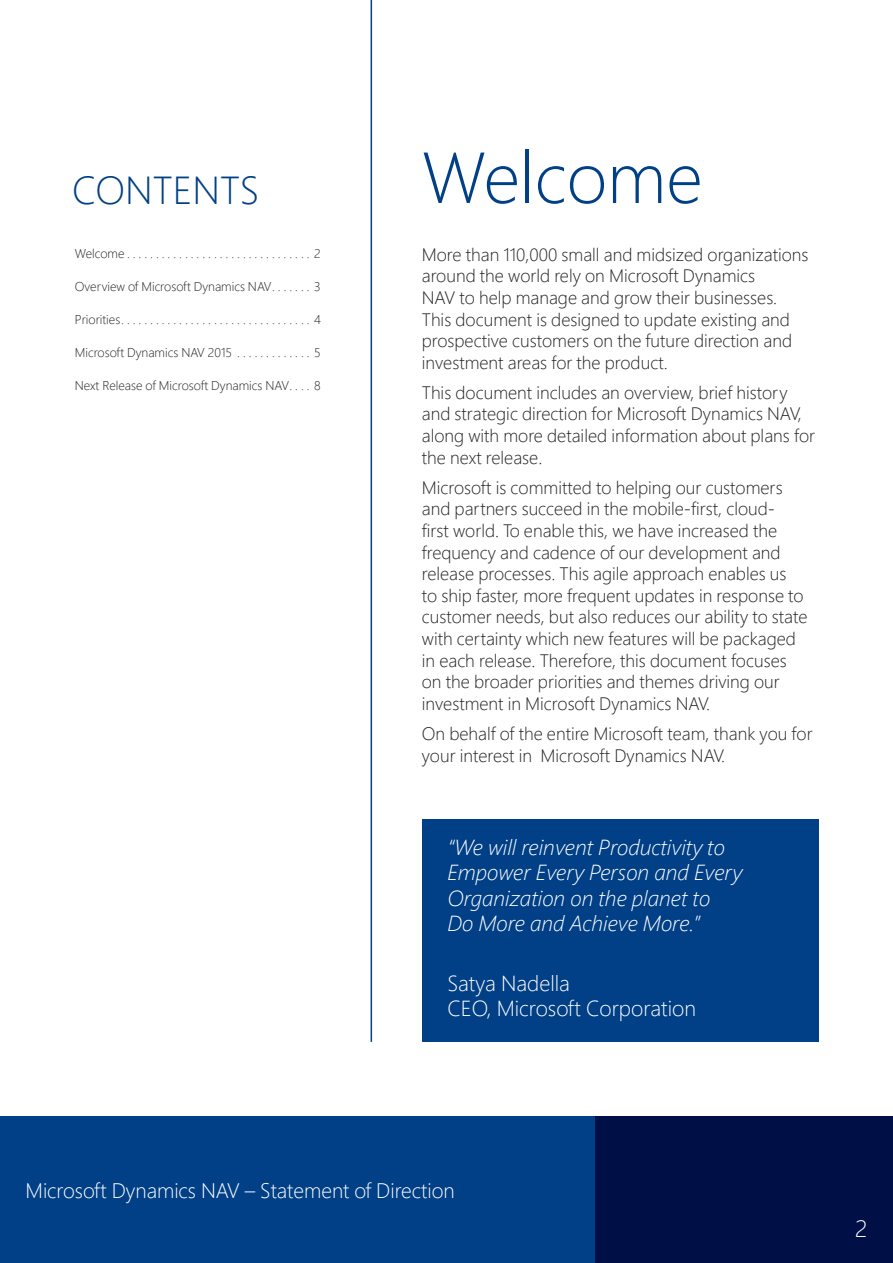
<style>
.page{position:relative;width:893px;height:1263px;background:#fff}
.page>*{position:absolute;margin:0;border:0;box-sizing:border-box;transform-origin:0 0}
.Headline_Mark{font:300 72px "Segoe Pro";color:#014086}
.Headline_Mark-2{font:300 39px "Segoe Pro";color:#014086}
.Headline_Mark-3{font:300 24px "Segoe Pro";color:#fff}
.Headline_Mark-4{font:italic 300 21.75px/25.5px "Segoe Pro";color:#fff}
.Headline_Mark-5{font:300 21.75px/25.5px "Segoe Pro";color:#fff}
.Headline_Mark-6{font:300 21px "Segoe Pro";color:#fff}
.Headline_Mark-7{font:300 18px/21.6px "Segoe Pro";color:#231f20}
.Headline_Mark-8{font:300 12.75px "Segoe Pro";color:#231f20}
</style>
<div class="page">
<div style="left:422px;top:813px;width:397px;height:229px;background:#014086"></div>
<div style="left:0;top:1116px;width:893px;height:147px;background:#014086"></div>
<div style="left:595px;top:1116px;width:298px;height:147px;background:#001046"></div>
<hr style="left:371px;top:0;width:1px;height:1042px;background:#014086">
<div style="left:422px;top:149px;width:397px;height:670px;background:#fff"></div>
<p class="Headline_Mark-2" style="left:72px;top:163px;width:189px">CONTENTS</p>
<p class="Headline_Mark-8" style="left:75px;top:245px;width:247px">Welcome . . . . . . . . . . . . . . . . . . . . . . . . . . . . . . . . 2</p>
<p class="Headline_Mark-8" style="left:75px;top:278px;width:247px">Overview of Microsoft Dynamics NAV . . . . . . . 3</p>
<p class="Headline_Mark-8" style="left:75px;top:311px;width:248px">Priorities . . . . . . . . . . . . . . . . . . . . . . . . . . . . . . . . . 4</p>
<p class="Headline_Mark-8" style="left:75px;top:344px;width:247px">Microsoft Dynamics NAV 2015 . . . . . . . . . . . . . 5</p>
<p class="Headline_Mark-8" style="left:75px;top:377px;width:247px">Next Release of Microsoft Dynamics NAV . . . . 8</p>
<p class="Headline_Mark" style="left:422px;top:128px;width:282px">Welcome</p>
<p class="Headline_Mark-7" style="left:422px;top:243px;width:388px">More than 110,000 small and midsized organizations around the world rely on Microsoft Dynamics<br>NAV to help manage and grow their businesses.<br>This document is designed to update existing and prospective customers on the future direction and investment areas for the product.</p>
<p class="Headline_Mark-7" style="left:422px;top:381px;width:395px">This document includes an overview, brief history and strategic direction for Microsoft Dynamics NAV, along with more detailed information about plans for the next release.</p>
<p class="Headline_Mark-7" style="left:422px;top:476px;width:387px">Microsoft is committed to helping our customers and partners succeed in the mobile-first, cloud-<br>first world. To enable this, we have increased the frequency and cadence of our development and release processes. This agile approach enables us<br>to ship faster, more frequent updates in response to customer needs, but also reduces our ability to state with certainty which new features will be packaged in each release. Therefore, this document focuses on the broader priorities and themes driving our investment in Microsoft Dynamics NAV.</p>
<p class="Headline_Mark-7" style="left:422px;top:722px;width:392px">On behalf of the entire Microsoft team, thank you for your interest in Microsoft Dynamics NAV.</p>
<p class="Headline_Mark-4" style="left:447px;top:834px;width:296px">“We will reinvent Productivity to<br>Empower Every Person and Every<br>Organization on the planet to<br>Do More and Achieve More.”</p>
<p class="Headline_Mark-5" style="left:447px;top:970px;width:250px">Satya Nadella<br>CEO, Microsoft Corporation</p>
<p class="Headline_Mark-6" style="left:26px;top:1176px;width:431px">Microsoft Dynamics NAV – Statement of Direction</p>
<p class="Headline_Mark-3" style="left:855px;top:1212px;width:14px">2</p>
</div>
